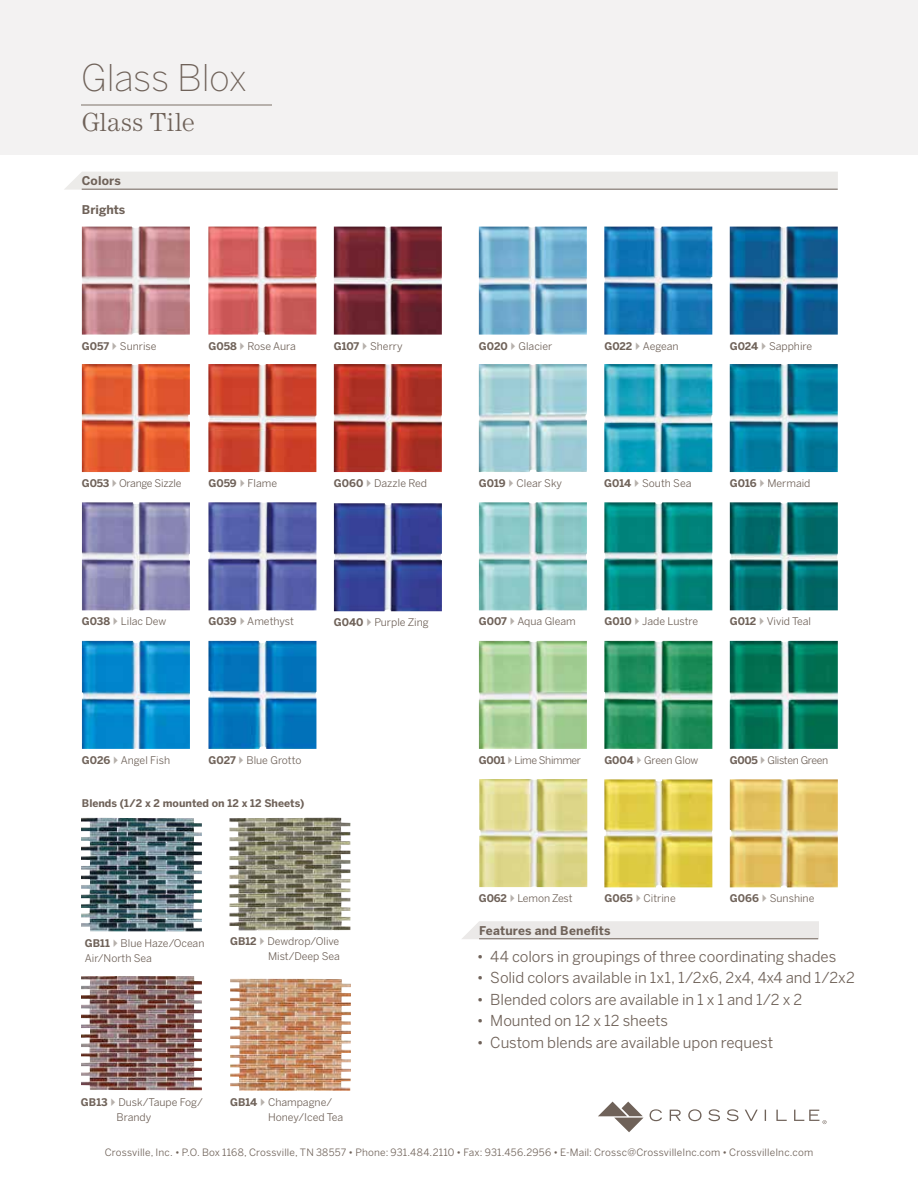
<style>
.page{position:relative;width:918px;height:1188px;background:#fff}
.page>*{position:absolute;margin:0;border:0;box-sizing:border-box;transform-origin:0 0}
.t1{font:200 36.45px "Benton Sans";letter-spacing:-.01em;color:#6f6259}
.t2{font:300 27px "Century EF";color:#6f6259}
.t3{font:15px "Benton Sans";letter-spacing:-.005em;color:#6f6259}
.t4{font:700 12px "Benton Sans";letter-spacing:.01em;color:#6f6259}
.t5{font:10.5px/15px "Benton Sans";color:#6f6259}
.t6{font:700 10.5px "Benton Sans";color:#6f6259}
.t7{font:10.5px "Benton Sans";letter-spacing:-.025em;color:#6f6259}
.t8{font:10.5px "Benton Sans";letter-spacing:-.03em;color:#6f6259}
.t9{font:10.5px "Benton Sans";letter-spacing:-.035em;color:#6f6259}
.t10{font:10.5px "Benton Sans";letter-spacing:-.02em;color:#6f6259}
.t11{font:10.05px "Benton Sans";letter-spacing:.015em;color:#6f6259}
.s1{font-weight:700}
</style>
<div class="page">
<div style="left:0;top:0;width:918px;height:155px;background:#f3f2f2"></div>
<svg style="left:598px;top:1102px;width:229px;height:30px"></svg>
<svg style="left:64px;top:172px;width:774px;height:18px;background:#e9e8e6"></svg>
<hr style="left:82px;top:189px;width:756px;height:1px;background:#6f6259">
<img style="left:479px;top:227px;width:108px;height:108px">
<img style="left:479px;top:502px;width:108px;height:108px">
<img style="left:479px;top:364px;width:108px;height:108px">
<img style="left:479px;top:641px;width:108px;height:108px">
<img style="left:479px;top:779px;width:108px;height:108px">
<img style="left:82px;top:227px;width:108px;height:108px">
<img style="left:82px;top:502px;width:108px;height:108px">
<img style="left:82px;top:364px;width:108px;height:108px">
<img style="left:82px;top:641px;width:108px;height:108px">
<img style="left:604px;top:227px;width:108px;height:108px">
<img style="left:604px;top:502px;width:108px;height:108px">
<img style="left:604px;top:364px;width:108px;height:108px">
<img style="left:604px;top:641px;width:108px;height:108px">
<img style="left:604px;top:779px;width:108px;height:108px">
<img style="left:208px;top:227px;width:108px;height:108px">
<img style="left:208px;top:502px;width:108px;height:108px">
<img style="left:208px;top:364px;width:108px;height:108px">
<img style="left:208px;top:641px;width:108px;height:108px">
<img style="left:730px;top:227px;width:108px;height:108px">
<img style="left:730px;top:502px;width:108px;height:108px">
<img style="left:730px;top:364px;width:108px;height:108px">
<img style="left:730px;top:641px;width:108px;height:108px">
<img style="left:730px;top:779px;width:108px;height:108px">
<img style="left:334px;top:227px;width:108px;height:108px">
<img style="left:334px;top:364px;width:108px;height:108px">
<img style="left:334px;top:503px;width:108px;height:108px">
<img style="left:81px;top:818px;width:121px;height:113px">
<img style="left:230px;top:818px;width:120px;height:112px">
<img style="left:81px;top:976px;width:121px;height:114px">
<img style="left:230px;top:979px;width:121px;height:112px">
<div style="left:462px;top:921px;width:357px;height:18px;background:#ebe9e8"></div>
<hr style="left:479px;top:938px;width:339px;height:1px;background:#6f6259">
<hr style="left:99px;top:105px;width:173px;height:1px;background:#b7b1ac">
<hr style="left:81px;top:105px;width:173px;height:1px;background:#b7b1ac">
<h1 class="t1" style="left:81px;top:56px;width:168px">Glass Blox</h1>
<h2 class="t2" style="left:82px;top:106px;width:115px">Glass Tile</h2>
<p class="t4" style="left:82px;top:173px;width:41px">Colors</p>
<p class="t4" style="left:82px;top:202px;width:45px">Brights</p>
<p class="t5" style="left:82px;top:338px;width:76px"><span class="s1">G057</span> Sunrise</p>
<p class="t5" style="left:208px;top:338px;width:89px"><span class="s1">G058</span> Rose Aura</p>
<p class="t5" style="left:334px;top:338px;width:70px"><span class="s1">G107</span> Sherry</p>
<p class="t5" style="left:479px;top:338px;width:75px"><span class="s1">G020</span> Glacier</p>
<p class="t5" style="left:604px;top:338px;width:76px"><span class="s1">G022</span> Aegean</p>
<p class="t5" style="left:730px;top:338px;width:84px"><span class="s1">G024</span> Sapphire</p>
<p class="t7" style="left:82px;top:477px;width:101px"><span class="s1">G053</span> Orange Sizzle</p>
<p class="t5" style="left:208px;top:476px;width:70px"><span class="s1">G059</span> Flame</p>
<p class="t5" style="left:334px;top:476px;width:95px"><span class="s1">G060</span> Dazzle Red</p>
<p class="t5" style="left:479px;top:476px;width:85px"><span class="s1">G019</span> Clear Sky</p>
<p class="t5" style="left:604px;top:476px;width:89px"><span class="s1">G014</span> South Sea</p>
<p class="t5" style="left:730px;top:476px;width:82px"><span class="s1">G016</span> Mermaid</p>
<p class="t5" style="left:82px;top:614px;width:86px"><span class="s1">G038</span> Lilac Dew</p>
<p class="t5" style="left:208px;top:614px;width:87px"><span class="s1">G039</span> Amethyst</p>
<p class="t5" style="left:479px;top:614px;width:98px"><span class="s1">G007</span> Aqua Gleam</p>
<p class="t5" style="left:604px;top:614px;width:95px"><span class="s1">G010</span> Jade Lustre</p>
<p class="t5" style="left:730px;top:614px;width:83px"><span class="s1">G012</span> Vivid Teal</p>
<p class="t5" style="left:334px;top:615px;width:96px"><span class="s1">G040</span> Purple Zing</p>
<p class="t5" style="left:82px;top:753px;width:90px"><span class="s1">G026</span> Angel Fish</p>
<p class="t5" style="left:208px;top:753px;width:95px"><span class="s1">G027</span> Blue Grotto</p>
<p class="t6" style="left:82px;top:797px;width:224px">Blends (1/2 x 2 mounted on 12 x 12 Sheets)</p>
<p class="t5" style="left:85px;top:936px;width:121px"><span class="s1">GB11</span> Blue Haze/Ocean<br>Air/North Sea</p>
<p class="t5" style="left:230px;top:934px;width:111px;text-align:right"><span class="s1">GB12</span> Dewdrop/Olive<br>Mist/Deep Sea</p>
<p class="t5" style="left:117px;top:1094px;width:88px;text-indent:-36px"><span class="s1">GB13</span> Dusk/Taupe Fog/<br>Brandy</p>
<p class="t5" style="left:268px;top:1094px;width:77px;text-indent:-38px"><span class="s1">GB14</span> Champagne/<br>Honey/Iced Tea</p>
<p class="t9" style="left:479px;top:754px;width:104px"><span class="s1">G001</span> Lime Shimmer</p>
<p class="t5" style="left:604px;top:753px;width:96px"><span class="s1">G004</span> Green Glow</p>
<p class="t8" style="left:730px;top:754px;width:100px"><span class="s1">G005</span> Glisten Green</p>
<p class="t10" style="left:479px;top:892px;width:95px"><span class="s1">G062</span> Lemon Zest</p>
<p class="t5" style="left:604px;top:891px;width:73px"><span class="s1">G065</span> Citrine</p>
<p class="t5" style="left:730px;top:891px;width:86px"><span class="s1">G066</span> Sunshine</p>
<p class="t4" style="left:479px;top:923px;width:133px">Features and Benefits</p>
<h3 class="t3" style="left:477px;top:947px;width:361px">• 44 colors in groupings of three coordinating shades</h3>
<h3 class="t3" style="left:477px;top:969px;width:380px">• Solid colors available in 1x1, 1/2x6, 2x4, 4x4 and 1/2x2</h3>
<h3 class="t3" style="left:477px;top:990px;width:327px">• Blended colors are available in 1 x 1 and 1/2 x 2</h3>
<h3 class="t3" style="left:477px;top:1012px;width:193px">• Mounted on 12 x 12 sheets</h3>
<h3 class="t3" style="left:477px;top:1033px;width:298px">• Custom blends are available upon request</h3>
<p class="t11" style="left:105px;top:1146px;width:710px">Crossville, Inc. • P.O. Box 1168, Crossville, TN 38557 • Phone: 931.484.2110 • Fax: 931.456.2956 • E-Mail: Crossc@CrossvilleInc.com • CrossvilleInc.com</p>
</div>
